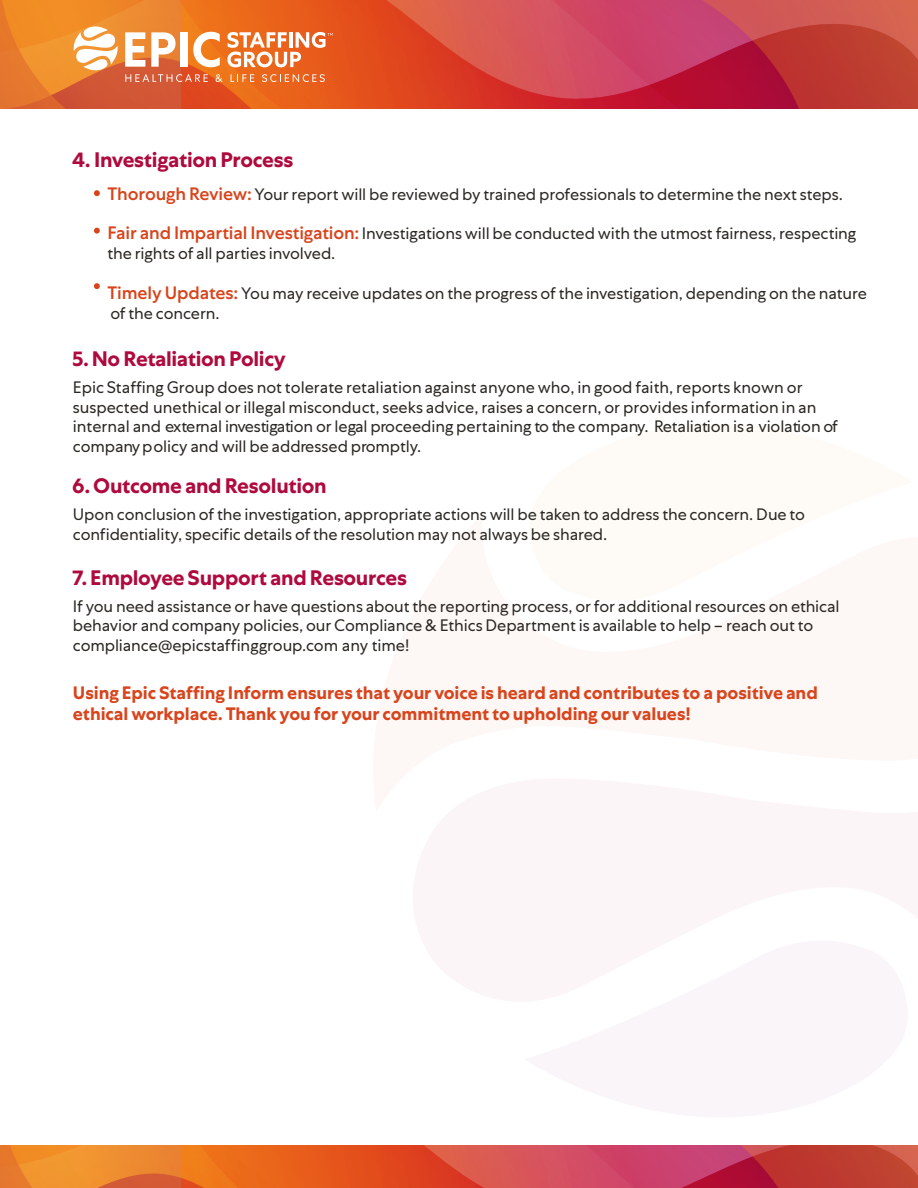
<style>
.page{position:relative;width:918px;height:1188px;background:#fff}
.page>*{position:absolute;margin:0;border:0;box-sizing:border-box;transform-origin:0 0}
.t1{font:700 21px "Centra No 1";letter-spacing:-.015em;color:#af0a3d}
.t2{font:700 18px/21.6px "Centra No 1";letter-spacing:-.005em;color:#d8441c}
.t3{font:16.5px/19.8px "Centra No 1";letter-spacing:-.005em;color:#2b2824}
.s1{font-weight:500;font-size:18px;color:#d8441c}
</style>
<div class="page">
<svg style="left:0;top:1146px;width:918px;height:42px;background:#d85739"></svg>
<svg style="left:356px;top:0;width:144px;height:100px;background:#dd4c2e"></svg>
<img style="left:500px;top:0;width:68px;height:108px">
<svg style="left:568px;top:0;width:350px;height:108px;background:#c43a4b"></svg>
<svg style="left:0;top:0;width:356px;height:108px;background:#e97f3e"></svg>
<svg style="left:94px;top:190px;width:6px;height:6px"></svg>
<svg style="left:94px;top:228px;width:6px;height:6px"></svg>
<svg style="left:94px;top:283px;width:6px;height:6px"></svg>
<p class="t1" style="left:72px;top:147px;width:223px">4. Investigation Process</p>
<p class="t3" style="left:108px;top:184px;width:737px"><span class="s1">Thorough Review:</span> Your report will be reviewed by trained professionals to determine the next steps.</p>
<p class="t3" style="left:108px;top:224px;width:750px"><span class="s1">Fair and Impartial Investigation:</span> Investigations will be conducted with the utmost fairness, respecting the rights of all parties involved.</p>
<p class="t3" style="left:108px;top:283px;width:761px"><span class="s1">Timely Updates:</span> You may receive updates on the progress of the investigation, depending on the nature of the concern.</p>
<p class="t1" style="left:72px;top:346px;width:215px">5.No Retaliation Policy</p>
<p class="t3" style="left:73px;top:377px;width:767px">Epic Staffing Group does not tolerate retaliation against anyone who, in good faith, reports known or suspected unethical or illegal misconduct, seeks advice, raises a concern, or provides information in an internal and external investigation or legal proceeding pertaining to the company. Retaliation is a violation of company policy and will be addressed promptly.</p>
<p class="t1" style="left:72px;top:474px;width:256px">6. Outcome and Resolution</p>
<p class="t3" style="left:73px;top:504px;width:734px">Upon conclusion of the investigation, appropriate actions will be taken to address the concern. Due to confidentiality, specific details of the resolution may not always be shared.</p>
<p class="t1" style="left:72px;top:565px;width:336px">7.Employee Support and Resources</p>
<p class="t3" style="left:73px;top:596px;width:768px">If you need assistance or have questions about the reporting process, or for additional resources on ethical behavior and company policies, our Compliance &amp; Ethics Department is available to help – reach out to compliance@epicstaffinggroup.com any time!</p>
<p class="t2" style="left:73px;top:682px;width:747px">Using Epic Staffing Inform ensures that your voice is heard and contributes to a positive and ethical workplace. Thank you for your commitment to upholding our values!</p>
</div>
